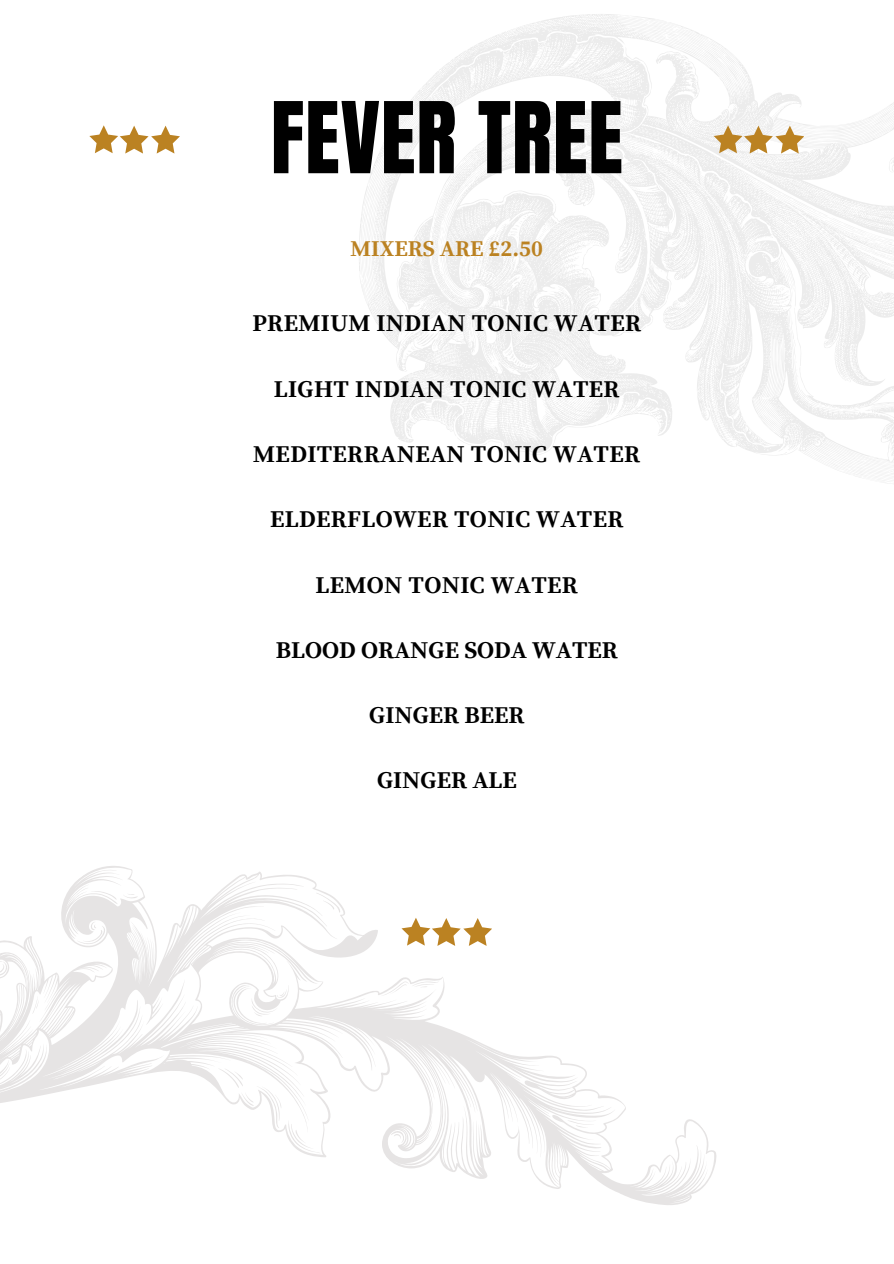
<style>
.page{position:relative;width:894px;height:1264px;background:#fff}
.page>*{position:absolute;margin:0;border:0;box-sizing:border-box;transform-origin:0 0}
.t1{font:84px "Anton";letter-spacing:.01em;color:#000}
.t2{font:700 24px "Source Serif Pro";letter-spacing:.015em;color:#000}
.t3{font:700 22.5px "Source Serif Pro";color:#bb8222}
</style>
<div class="page">
<svg style="left:359px;top:14px;width:534px;height:467px"></svg>
<svg style="left:89px;top:125px;width:90px;height:28px"></svg>
<svg style="left:713px;top:125px;width:90px;height:28px"></svg>
<svg style="left:0;top:866px;width:717px;height:339px"></svg>
<svg style="left:401px;top:917px;width:90px;height:28px"></svg>
<p class="t1" style="left:270px;top:78px;width:353px">FEVER TREE</p>
<p class="t3" style="left:350px;top:235px;width:194px">MIXERS ARE £2.50</p>
<h1 class="t2" style="left:252px;top:309px;width:390px">PREMIUM INDIAN TONIC WATER</h1>
<p class="t2" style="left:274px;top:374px;width:347px">LIGHT INDIAN TONIC WATER</p>
<p class="t2" style="left:253px;top:440px;width:388px">MEDITERRANEAN TONIC WATER</p>
<p class="t2" style="left:270px;top:505px;width:355px">ELDERFLOWER TONIC WATER</p>
<p class="t2" style="left:315px;top:570px;width:264px">LEMON TONIC WATER</p>
<p class="t2" style="left:276px;top:635px;width:343px">BLOOD ORANGE SODA WATER</p>
<p class="t2" style="left:369px;top:701px;width:157px">GINGER BEER</p>
<p class="t2" style="left:377px;top:766px;width:141px">GINGER ALE</p>
</div>
